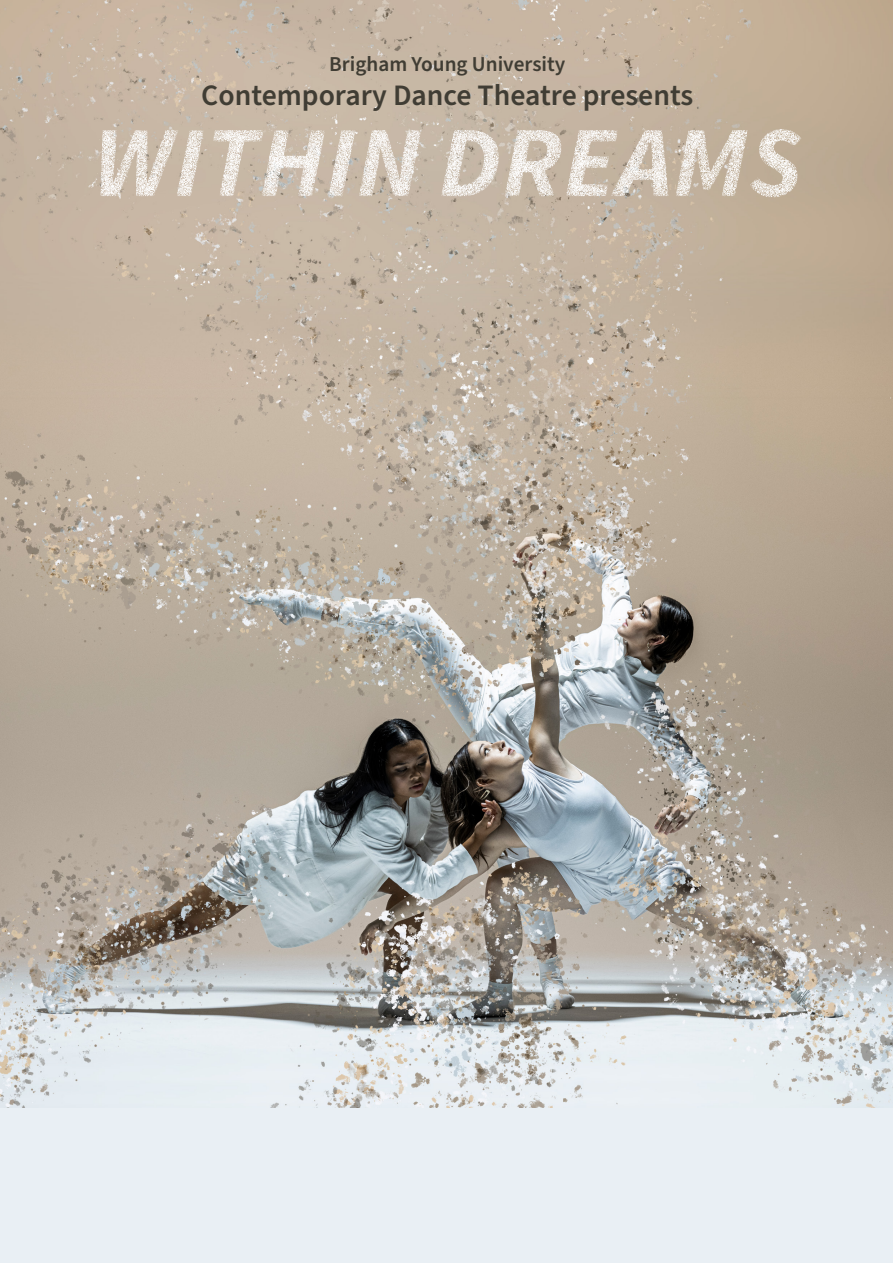
<style>
.page{position:relative;width:893px;height:1263px;background:#fff}
.page>*{position:absolute;margin:0;border:0;box-sizing:border-box;transform-origin:0 0}
.t1{font:italic 700 101.7px "Source Sans Pro";color:#fff}
.t2{font:600 29.7px "Source Sans Pro";color:#403d34}
.t3{font:600 21.15px "Source Sans Pro";color:#403d34}
</style>
<div class="page">
<img style="left:0;top:0;width:893px;height:1155px">
<div style="left:1px;top:1109px;width:892px;height:154px;background:#e9eff4"></div>
<p class="t3" style="left:329px;top:50px;width:238px">Brigham Young University</p>
<p class="t2" style="left:201px;top:75px;width:494px">Contemporary Dance Theatre presents</p>
<h1 class="t1" style="left:92px;top:93px;width:711px">WITHIN DREAMS</h1>
</div>
